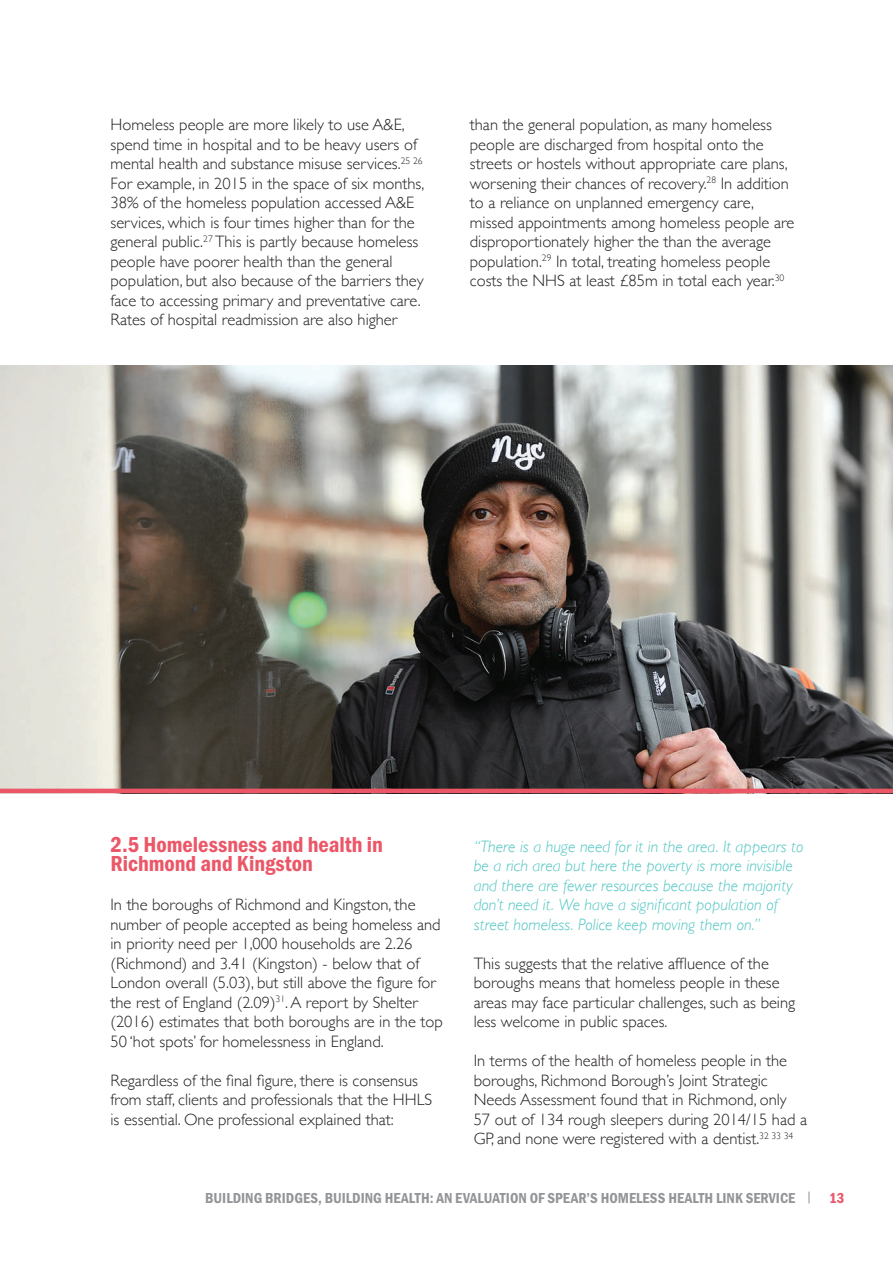
<style>
.page{position:relative;width:893px;height:1263px;background:#fff}
.page>*{position:absolute;margin:0;border:0;box-sizing:border-box;transform-origin:0 0}
.t1{font:22.5px/19.5px "Franklin Gothic URW Con Dem";color:#ec5768}
.t2{font:300 16.5px/19.5px "Gill Sans";color:#231f20}
.t3{font:italic 300 16.5px/19.5px "Gill Sans";color:#4ec5c1}
.t4{font:15px "Franklin Gothic URW Con Dem";color:#939598}
.t5{font:15px "Franklin Gothic URW Con Dem";color:#ec5768}
</style>
<div class="page">
<svg style="left:808px;top:1191px;width:1px;height:12px"></svg>
<img style="left:0;top:366px;width:893px;height:423px">
<hr style="left:0;top:789px;width:893px;height:4px;background:#ec5768">
<p class="t2" style="left:111px;top:114px;width:315px">Homeless people are more likely to use A&amp;E, spend time in hospital and to be heavy users of mental health and substance misuse services.<sup>25</sup> <sup>26<br></sup>For example, in 2015 in the space of six months, 38% of the homeless population accessed A&amp;E services, which is four times higher than for the general public.<sup>27</sup> This is partly because homeless people have poorer health than the general population, but also because of the barriers they face to accessing primary and preventative care.<br>Rates of hospital readmission are also higher</p>
<p class="t2" style="left:470px;top:114px;width:326px">than the general population, as many homeless people are discharged from hospital onto the streets or hostels without appropriate care plans, worsening their chances of recovery.<sup>28</sup> In addition to a reliance on unplanned emergency care, missed appointments among homeless people are disproportionately higher the than the average population.<sup>29</sup> In total, treating homeless people costs the NHS at least £85m in total each year.<sup>30</sup></p>
<h1 class="t1" style="left:111px;top:833px;width:274px">2.5 Homelessness and health in<br>Richmond and Kingston</h1>
<p class="t2" style="left:111px;top:894px;width:334px">In the boroughs of Richmond and Kingston, the number of people accepted as being homeless and in priority need per 1,000 households are 2.26 (Richmond) and 3.41 (Kingston) - below that of London overall (5.03), but still above the figure for the rest of England (2.09)<sup>31</sup>. A report by Shelter (2016) estimates that both boroughs are in the top 50 ‘hot spots’ for homelessness in England.</p>
<p class="t2" style="left:111px;top:1070px;width:323px">Regardless of the final figure, there is consensus from staff, clients and professionals that the HHLS is essential. One professional explained that:</p>
<p class="t3" style="left:474px;top:836px;width:331px">“There is a huge need for it in the area. It appears to be a rich area but here the poverty is more invisible and there are fewer resources because the majority don’t need it. We have a significant population of street homeless. Police keep moving them on.”</p>
<p class="t2" style="left:474px;top:953px;width:323px">This suggests that the relative affluence of the boroughs means that homeless people in these areas may face particular challenges, such as being less welcome in public spaces.</p>
<p class="t2" style="left:474px;top:1050px;width:335px">In terms of the health of homeless people in the boroughs, Richmond Borough’s Joint Strategic Needs Assessment found that in Richmond, only 57 out of 134 rough sleepers during 2014/15 had a GP, and none were registered with a dentist.<sup>32</sup> <sup>33</sup> <sup>34</sup></p>
<p class="t4" style="left:205px;top:1188px;width:592px">BUILDING BRIDGES, BUILDING HEALTH: AN EVALUATION OF SPEAR’S HOMELESS HEALTH LINK SERVICE</p>
<p class="t5" style="left:829px;top:1188px;width:17px">13</p>
</div>
